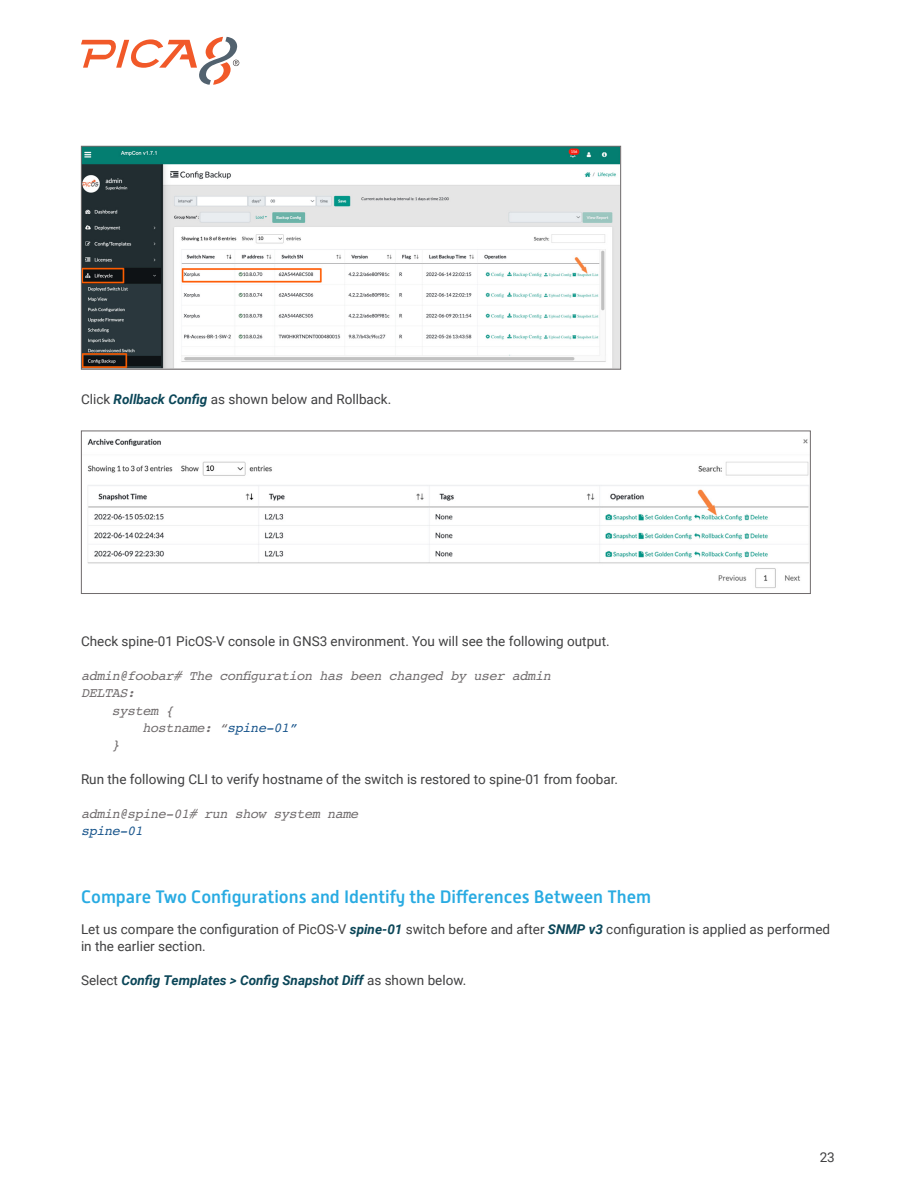
<style>
.page{position:relative;width:918px;height:1188px;background:#fff}
.page>*{position:absolute;margin:0;border:0;box-sizing:border-box;transform-origin:0 0}
.Section_Title_1{font:500 18px "Alwyn New";color:#29abe2}
.Body{font:13.5px/17.2px "Roboto";color:#404041}
.Code{font:italic 13.5px "Courier";letter-spacing:-.03em;color:#706c6d}
.Body-2{font:italic 700 13.5px "Roboto";color:#0b4658}
.Code-2{font:italic 13.5px "Courier";letter-spacing:-.03em;color:#19558c}
.s1{font-weight:700;font-style:italic;color:#0b4658}
.s2{color:#19558c}
.s3{font-weight:400;font-style:normal;color:#404041}
</style>
<div class="page">
<svg style="left:81px;top:37px;width:158px;height:48px"></svg>
<img style="left:83px;top:148px;width:536px;height:220px">
<div style="left:81px;top:146px;width:540px;height:224px;border:1px solid #706c6d"></div>
<img style="left:87px;top:438px;width:722px;height:150px">
<div style="left:81px;top:431px;width:730px;height:163px;border:1px solid #706c6d"></div>
<p class="Body" style="left:81px;top:390px;width:312px">Click <span class="s1">Rollback Config</span> as shown below and Rollback.</p>
<p class="Body" style="left:81px;top:632px;width:530px">Check spine-01 PicOS-V console in GNS3 environment. You will see the following output.</p>
<p class="Code" style="left:81px;top:665px;width:471px">admin@foobar# The configuration has been changed by user admin</p>
<p class="Code" style="left:81px;top:683px;width:56px">DELTAS:</p>
<p class="Code" style="left:112px;top:700px;width:63px">system {</p>
<p class="Code" style="left:143px;top:717px;width:156px">hostname: “<span class="s2">spine-01”</span></p>
<p class="Code" style="left:112px;top:734px;width:10px">}</p>
<p class="Body" style="left:81px;top:770px;width:539px">Run the following CLI to verify hostname of the switch is restored to spine-01 from foobar.</p>
<p class="Code" style="left:81px;top:803px;width:279px">admin@spine-01# run show system name</p>
<p class="Code-2" style="left:81px;top:821px;width:63px">spine-01</p>
<p class="Section_Title_1" style="left:81px;top:886px;width:572px">Compare Two Configurations and Identify the Differences Between Them</p>
<p class="Body" style="left:81px;top:920px;width:751px">Let us compare the configuration of PicOS-V <span class="s1">spine-01</span> switch before and after <span class="s1">SNMP v3</span> configuration is applied as performed in the earlier section.</p>
<p class="Body-2" style="left:81px;top:971px;width:387px"><span class="s3">Select</span> Config Templates &gt; Config Snapshot Diff <span class="s3">as shown below.</span></p>
<p class="Body" style="left:820px;top:1148px;width:17px">23</p>
</div>
